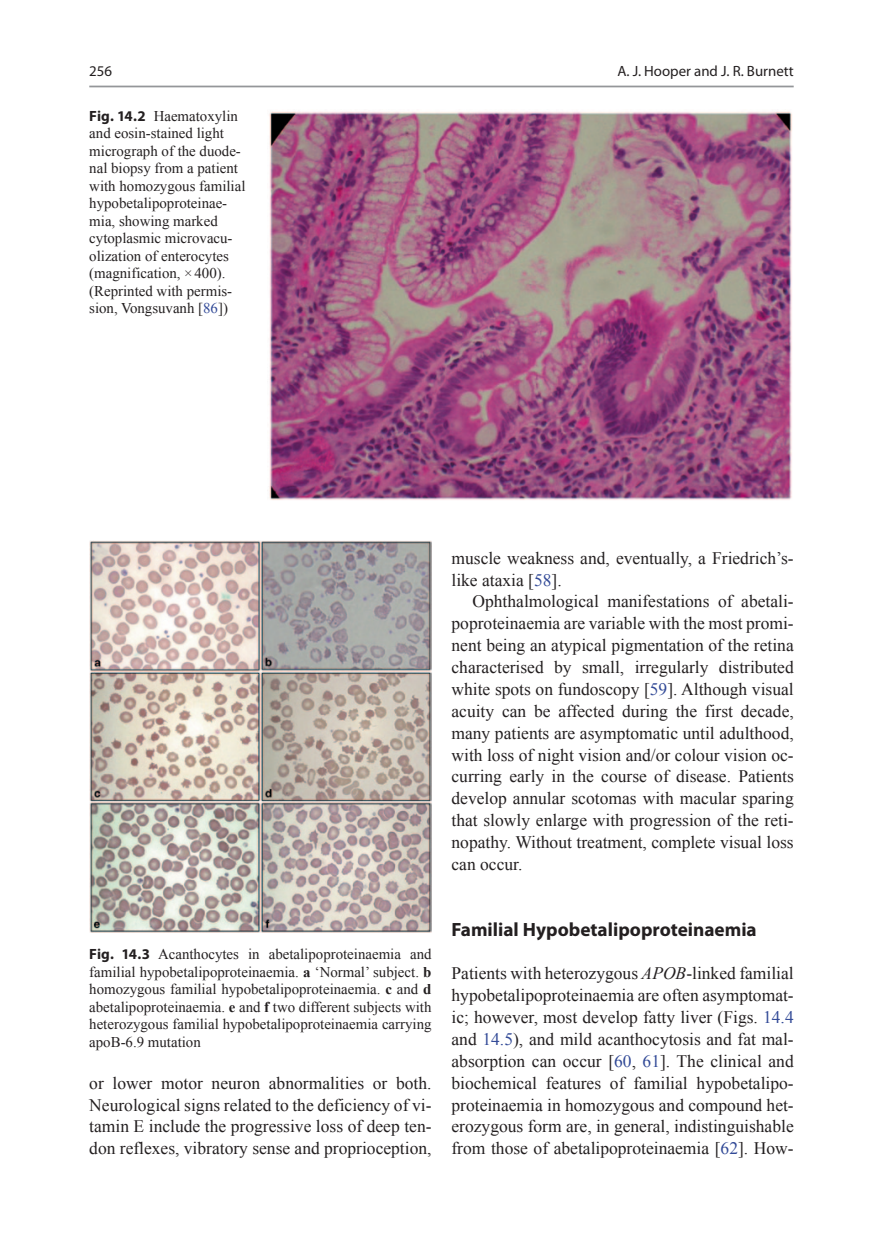
<style>
.page{position:relative;width:883px;height:1260px;background:#fff}
.page>*{position:absolute;margin:0;border:0;box-sizing:border-box;transform-origin:0 0}
.t1{font:700 19.25px "Myriad Pro";color:#231f20}
.t2{font:17.5px/21.9px "Times New Roman";color:#231f20;text-align:justify}
.t3{font:14.88px/17.5px "Times New Roman";color:#231f20;text-align:justify}
.t4{font:14.88px "Myriad Pro";color:#231f20}
.s1{font-family:"Myriad Pro";font-weight:700}
.s2{color:#324a97}
.s3{font-weight:700}
.s4{font-family:"Times New Roman PS Italic MT2"}
</style>
<div class="page">
<hr style="left:89px;top:86px;width:705px;height:1px;background:#949699">
<img style="left:89px;top:541px;width:343px;height:392px">
<img style="left:269px;top:111px;width:523px;height:389px">
<p class="t4" style="left:89px;top:62px;width:24px">256</p>
<p class="t4" style="left:617px;top:62px;width:178px">A. J. Hooper and J. R. Burnett</p>
<p class="t3" style="left:89px;top:107px;width:158px;text-align:left"><span class="s1">Fig. 14.2</span> Haematoxylin and eosin-stained light micrograph of the duode&shy;nal biopsy from a patient with homozygous familial hypobetalipoproteinae&shy;mia, showing marked cytoplasmic microvacu&shy;olization of enterocytes (magnification, ×400). (Reprinted with permis&shy;sion, Vongsuvanh [<span class="s2">86</span>])</p>
<p class="t2" style="left:452px;top:547px;width:344px">muscle weakness and, eventually, a Friedrich’s&shy;like ataxia [<span class="s2">58</span>].</p>
<p class="t2" style="left:452px;top:590px;width:344px;text-indent:21px">Ophthalmological manifestations of abetali&shy;poproteinaemia are variable with the most promi&shy;nent being an atypical pigmentation of the retina characterised by small, irregularly distributed white spots on fundoscopy [<span class="s2">59</span>]. Although visual acuity can be affected during the first decade, many patients are asymptomatic until adulthood, with loss of night vision and/or colour vision oc&shy;curring early in the course of disease. Patients develop annular scotomas with macular sparing that slowly enlarge with progression of the reti&shy;nopathy. Without treatment, complete visual loss can occur.</p>
<p class="t3" style="left:89px;top:946px;width:344px"><span class="s1">Fig. 14.3</span> Acanthocytes in abetalipoproteinaemia and familial hypobetalipoproteinaemia. <span class="s3">a</span> ‘Normal’ subject. <span class="s3">b </span>homozygous familial hypobetalipoproteinaemia. <span class="s3">c</span> and <span class="s3">d </span>abetalipoproteinaemia. <span class="s3">e</span> and <span class="s3">f</span> two different subjects with heterozygous familial hypobetalipoproteinaemia carrying apoB-6.9 mutation</p>
<p class="t2" style="left:89px;top:1072px;width:344px">or lower motor neuron abnormalities or both.<br>Neurological signs related to the deficiency of vi&shy;tamin E include the progressive loss of deep ten&shy;don reflexes, vibratory sense and proprioception,</p>
<p class="t1" style="left:452px;top:917px;width:307px">Familial Hypobetalipoproteinaemia</p>
<p class="t2" style="left:452px;top:962px;width:344px">Patients with heterozygous <span class="s4">APOB</span>-linked familial hypobetalipoproteinaemia are often asymptomat&shy;ic; however, most develop fatty liver (Figs. <span class="s2">14.4 </span>and <span class="s2">14.5</span>), and mild acanthocytosis and fat mal&shy;absorption can occur [<span class="s2">60</span>, <span class="s2">61</span>]. The clinical and biochemical features of familial hypobetalipo&shy;proteinaemia in homozygous and compound het&shy;erozygous form are, in general, indistinguishable from those of abetalipoproteinaemia [<span class="s2">62</span>]. How-</p>
</div>
